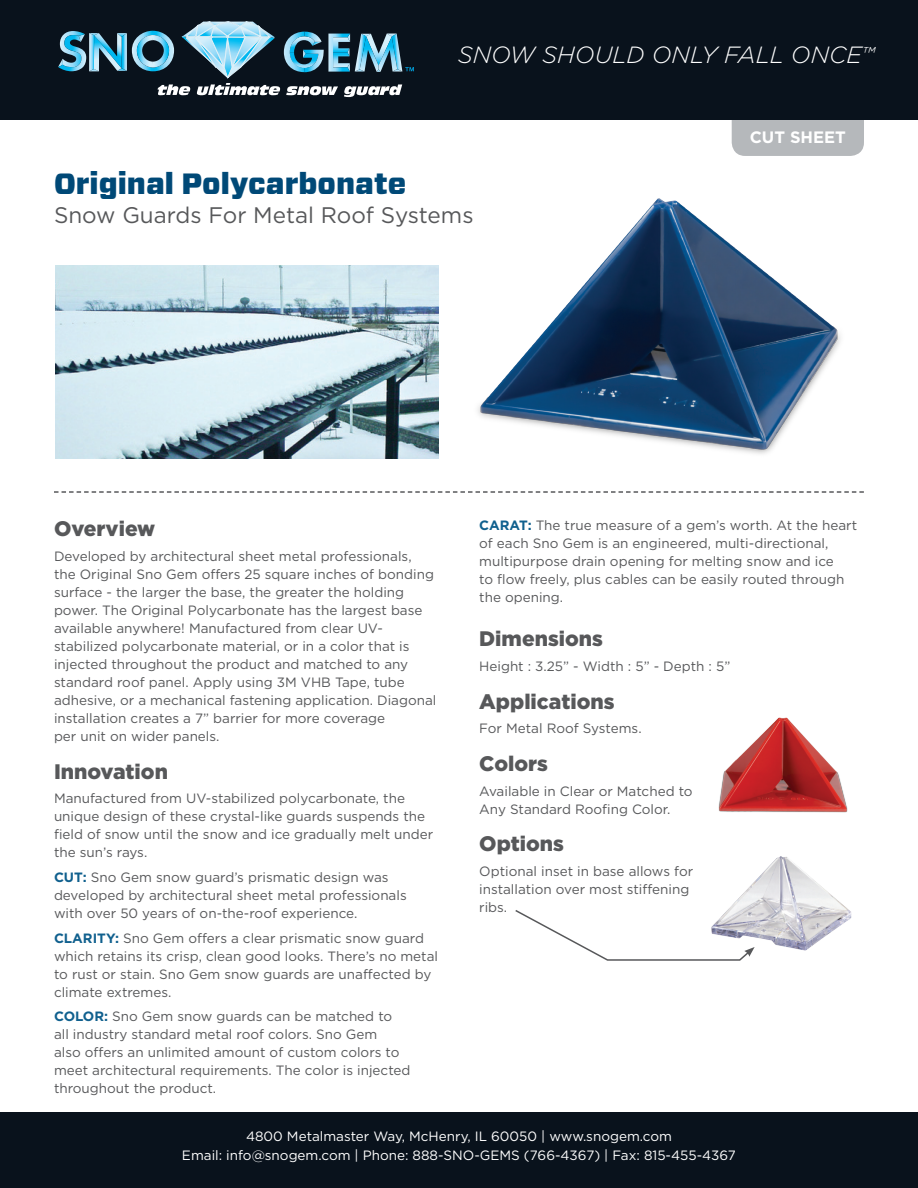
<style>
.page{position:relative;width:918px;height:1188px;background:#fff}
.page>*{position:absolute;margin:0;border:0;box-sizing:border-box;transform-origin:0 0}
.t1{font:900 29.25px "Forza";color:#004977}
.t2{font:italic 300 23.4px "Gotham HTF";color:#fff}
.t3{font:22.5px "Gotham HTF";color:#57585a}
.t4{font:900 21px "Gotham HTF";color:#57585a}
.t5{font:700 16.5px "Gotham HTF";color:#fff}
.t6{font:13.5px/18px "Gotham HTF";color:#57585a}
.t7{font:13.5px/19.5px "Gotham HTF";color:#fff;text-align:center}
.s1{font-weight:700;color:#10608e}
</style>
<div class="page">
<div style="left:0;top:0;width:918px;height:120px;background:#09121c"></div>
<div style="left:0;top:1112px;width:918px;height:76px;background:#09121c"></div>
<svg style="left:732px;top:94px;width:132px;height:62px;fill:#b5b8bb"></svg>
<svg style="left:58px;top:21px;width:356px;height:76px"></svg>
<svg style="left:54px;top:491px;width:810px;height:2px"></svg>
<img style="left:478px;top:198px;width:363px;height:256px">
<img style="left:56px;top:266px;width:383px;height:192px">
<img style="left:718px;top:717px;width:130px;height:96px">
<img style="left:730px;top:856px;width:122px;height:95px">
<svg style="left:515px;top:908px;width:240px;height:53px"></svg>
<h2 class="t2" style="left:458px;top:42px;width:418px">SNOW SHOULD ONLY FALL ONCE<sup>™</sup></h2>
<h1 class="t1" style="left:54px;top:164px;width:354px">Original Polycarbonate</h1>
<h3 class="t3" style="left:54px;top:203px;width:421px">Snow Guards For Metal Roof Systems</h3>
<p class="t5" style="left:750px;top:127px;width:98px">CUT SHEET</p>
<h3 class="t4" style="left:54px;top:517px;width:103px">Overview</h3>
<p class="t6" style="left:54px;top:547px;width:384px">Developed by architectural sheet metal professionals, the Original Sno Gem offers 25 square inches of bonding surface - the larger the base, the greater the holding power. The Original Polycarbonate has the largest base available anywhere! Manufactured from clear UV&shy;stabilized polycarbonate material, or in a color that is injected throughout the product and matched to any standard roof panel. Apply using 3M VHB Tape, tube adhesive, or a mechanical fastening application. Diagonal installation creates a 7” barrier for more coverage<br>per unit on wider panels.</p>
<h3 class="t4" style="left:54px;top:759px;width:116px">Innovation</h3>
<p class="t6" style="left:54px;top:789px;width:381px">Manufactured from UV-stabilized polycarbonate, the unique design of these crystal-like guards suspends the field of snow until the snow and ice gradually melt under the sun’s rays.</p>
<p class="t6" style="left:54px;top:868px;width:354px"><span class="s1">CUT:</span> Sno Gem snow guard’s prismatic design was developed by architectural sheet metal professionals with over 50 years of on-the-roof experience.</p>
<p class="t6" style="left:54px;top:929px;width:386px"><span class="s1">CLARITY:</span> Sno Gem offers a clear prismatic snow guard which retains its crisp, clean good looks. There’s no metal to rust or stain. Sno Gem snow guards are unaffected by climate extremes.</p>
<p class="t6" style="left:54px;top:1007px;width:358px"><span class="s1">COLOR:</span> Sno Gem snow guards can be matched to all industry standard metal roof colors. Sno Gem<br>also offers an unlimited amount of custom colors to meet architectural requirements. The color is injected throughout the product.</p>
<p class="t6" style="left:479px;top:516px;width:379px"><span class="s1">CARAT:</span> The true measure of a gem’s worth. At the heart of each Sno Gem is an engineered, multi-directional, multipurpose drain opening for melting snow and ice<br>to flow freely, plus cables can be easily routed through the opening.</p>
<h3 class="t4" style="left:479px;top:627px;width:125px">Dimensions</h3>
<p class="t6" style="left:479px;top:657px;width:253px">Height : 3.25” - Width : 5” - Depth : 5”</p>
<h3 class="t4" style="left:479px;top:689px;width:137px">Applications</h3>
<p class="t6" style="left:479px;top:719px;width:164px">For Metal Roof Systems.</p>
<h3 class="t4" style="left:479px;top:751px;width:70px">Colors</h3>
<p class="t6" style="left:479px;top:782px;width:215px">Available in Clear or Matched to<br>Any Standard Roofing Color.</p>
<h3 class="t4" style="left:479px;top:831px;width:86px">Options</h3>
<p class="t6" style="left:479px;top:862px;width:215px">Optional inset in base allows for installation over most stiffening ribs.</p>
<p class="t7" style="left:182px;top:1126px;width:556px">4800 Metalmaster Way, McHenry, IL 60050 | www.snogem.com<br>Email: info@snogem.com | Phone: 888-SNO-GEMS (766-4367) | Fax: 815-455-4367</p>
</div>
